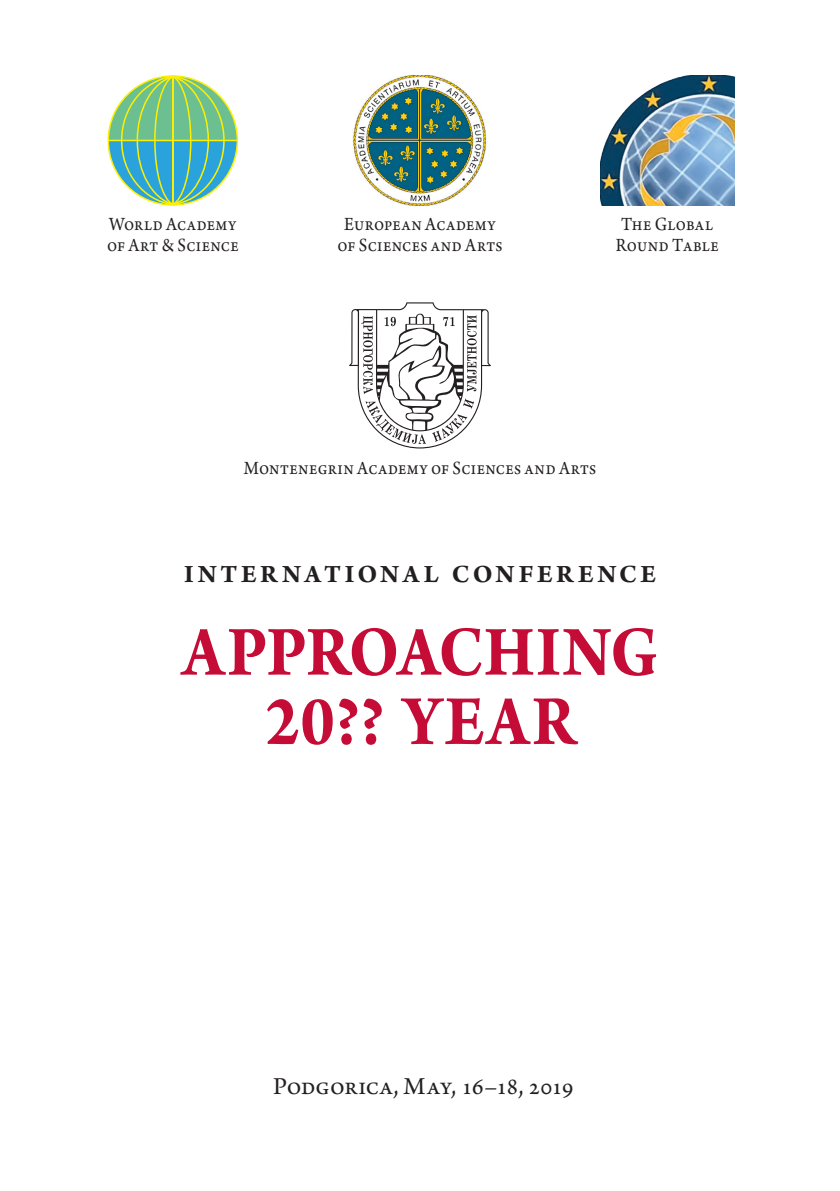
<style>
.page{position:relative;width:840px;height:1191px;background:#fff}
.page>*{position:absolute;margin:0;border:0;box-sizing:border-box;transform-origin:0 0}
.t1{font:700 75px/69.2px "Arno Pro";letter-spacing:.01em;color:#c40c37;text-align:center;scale:.9 1}
.t2{font:700 26.4px "Arno Pro";letter-spacing:.135em;color:#231f20}
.t3{font:25.6px "Arno Pro";letter-spacing:-.015em;color:#231f20}
.t4{font:19.6px/21.4px "Arno Pro";letter-spacing:.025em;color:#231f20;scale:.9 1}
</style>
<div class="page">
<svg style="left:349px;top:302px;width:141px;height:146px"></svg>
<img style="left:600px;top:75px;width:133px;height:131px">
<img style="left:353px;top:75px;width:134px;height:131px">
<svg style="left:107px;top:75px;width:131px;height:131px"></svg>
<hr style="left:108px;top:140px;width:129px;height:1px;background:#fcef03">
<p class="t4" style="left:107px;top:214px;width:147px">World Academy of Art &amp; Science</p>
<p class="t4" style="left:615px;top:214px;width:116px">The Global<br>Round Table</p>
<p class="t4" style="left:337px;top:214px;width:185px;text-align:center">European Academy of Sciences and Arts</p>
<p class="t4" style="left:244px;top:458px;width:393px">Montenegrin Academy of Sciences and Arts</p>
<h2 class="t2" style="left:184px;top:559px;width:473px">INTERNATIONAL CONFERENCE</h2>
<h1 class="t1" style="left:182px;top:621px;width:530px">APPROACHING<br>20?? YEAR</h1>
<h3 class="t3" style="left:273px;top:1072px;width:302px">Podgorica, May, 16–18, 2019</h3>
</div>
